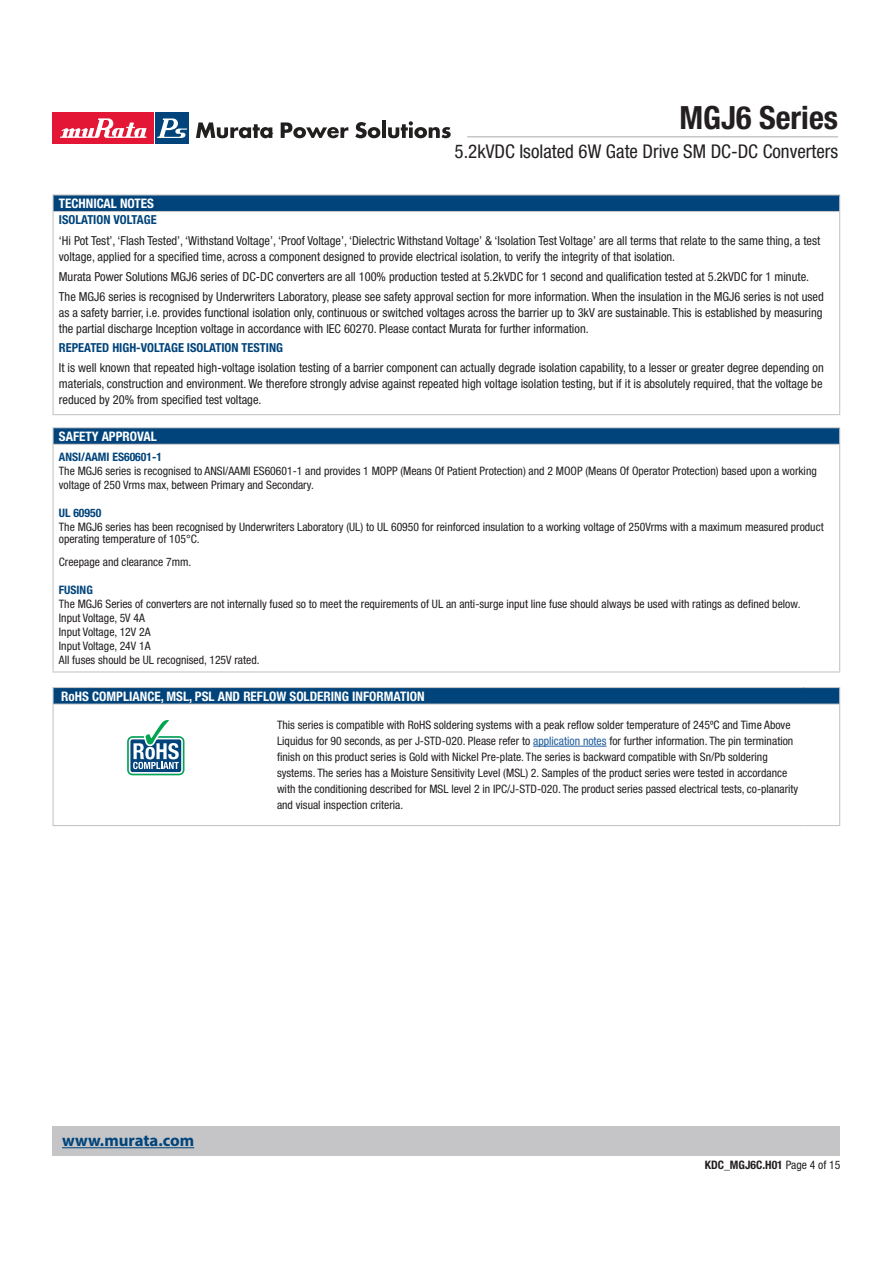
<style>
.page{position:relative;width:893px;height:1263px;background:#fff}
.page>*{position:absolute;margin:0;border:0;box-sizing:border-box;transform-origin:0 0}
.t1{font:700 condensed 32.1px "Helvetica Neue LT Std";color:#231f20}
.t2{font:condensed 18.9px "Helvetica Neue LT Std";color:#231f20}
.t3{font:700 16.8px "Myriad Pro";color:#00447b}
.t4{font:700 condensed 13.2px "Helvetica Neue LT Std";color:#fff}
.t5{font:condensed 12.45px/16px "Helvetica Neue LT Std";color:#231f20}
.t6{font:700 condensed 12.45px "Helvetica Neue LT Std";color:#00447b}
.t7{font:condensed 11.7px/14px "Helvetica Neue LT Std";color:#231f20}
.t8{font:700 condensed 11.7px "Helvetica Neue LT Std";color:#00447b}
.t9{font:700 condensed 11.7px "Helvetica Neue LT Std";color:#231f20}
.s1{color:#205d9d}
.s2{font-weight:400}
</style>
<div class="page">
<div style="left:53px;top:1127px;width:787px;height:29px;background:#c5c5c7"></div>
<div style="left:53px;top:113px;width:101px;height:31px;background:#e31735"></div>
<svg style="left:60px;top:118px;width:86px;height:20px"></svg>
<div style="left:155px;top:113px;width:34px;height:31px;background:#00447b"></div>
<svg style="left:157px;top:118px;width:30px;height:20px"></svg>
<svg style="left:196px;top:122px;width:77px;height:16px"></svg>
<svg style="left:281px;top:122px;width:67px;height:16px"></svg>
<svg style="left:355px;top:122px;width:25px;height:16px"></svg>
<hr style="left:382px;top:121px;width:4px;height:17px;background:#221f1f">
<svg style="left:388px;top:121px;width:63px;height:17px"></svg>
<hr style="left:467px;top:136px;width:371px;height:2px;background:#c5c5c7">
<hr style="left:62px;top:1147px;width:132px;height:1px;background:#00447b">
<div style="left:53px;top:195px;width:787px;height:17px;background:#00447b"></div>
<hr style="left:53px;top:212px;width:1px;height:202px;background:#c5c5c7">
<hr style="left:839px;top:212px;width:1px;height:202px;background:#c5c5c7">
<hr style="left:53px;top:414px;width:787px;height:1px;background:#c5c5c7">
<hr style="left:53px;top:194px;width:787px;height:2px;background:#c5c5c7">
<svg style="left:53px;top:196px;width:1px;height:15px"></svg>
<svg style="left:839px;top:196px;width:1px;height:15px"></svg>
<hr style="left:53px;top:211px;width:787px;height:1px;background:#c5c5c7">
<div style="left:53px;top:428px;width:787px;height:16px;background:#00447b"></div>
<hr style="left:53px;top:427px;width:787px;height:1px;background:#c5c5c7">
<svg style="left:53px;top:428px;width:1px;height:16px"></svg>
<svg style="left:839px;top:428px;width:1px;height:16px"></svg>
<hr style="left:53px;top:444px;width:787px;height:1px;background:#c5c5c7">
<hr style="left:53px;top:445px;width:1px;height:226px;background:#c5c5c7">
<hr style="left:839px;top:445px;width:1px;height:226px;background:#c5c5c7">
<hr style="left:53px;top:671px;width:787px;height:2px;background:#c5c5c7">
<div style="left:53px;top:688px;width:787px;height:16px;background:#00447b"></div>
<hr style="left:53px;top:687px;width:36px;height:1px;background:#c5c5c7">
<svg style="left:53px;top:688px;width:1px;height:16px"></svg>
<hr style="left:89px;top:687px;width:714px;height:1px;background:#c5c5c7">
<hr style="left:803px;top:687px;width:37px;height:1px;background:#c5c5c7">
<svg style="left:839px;top:688px;width:1px;height:16px"></svg>
<hr style="left:53px;top:704px;width:1px;height:121px;background:#c5c5c7">
<hr style="left:839px;top:704px;width:1px;height:121px;background:#c5c5c7">
<hr style="left:53px;top:825px;width:36px;height:1px;background:#c5c5c7">
<hr style="left:89px;top:825px;width:714px;height:1px;background:#c5c5c7">
<hr style="left:803px;top:825px;width:37px;height:1px;background:#c5c5c7">
<hr style="left:54px;top:704px;width:35px;height:1px;background:#c5c5c7">
<hr style="left:89px;top:704px;width:714px;height:1px;background:#c5c5c7">
<hr style="left:803px;top:704px;width:36px;height:1px;background:#c5c5c7">
<hr style="left:533px;top:746px;width:73px;height:1px;background:#205d9d">
<div style="left:127px;top:736px;width:57px;height:39px;border:2px solid #00a550;border-radius:5px"></div>
<div style="left:130px;top:739px;width:52px;height:34px;background:#00447b;border-radius:3px"></div>
<div style="left:129px;top:738px;width:54px;height:36px;border:2px solid #fff;border-radius:3px"></div>
<svg style="left:133px;top:719px;width:46px;height:50px"></svg>
<h1 class="t1" style="left:679px;top:106px;width:160px">MGJ6 Series</h1>
<h2 class="t2" style="left:455px;top:145px;width:385px">5.2kVDC Isolated 6W Gate Drive SM DC-DC Converters</h2>
<p class="t4" style="left:59px;top:198px;width:97px">TECHNICAL NOTES</p>
<p class="t6" style="left:59px;top:215px;width:99px">ISOLATION VOLTAGE</p>
<p class="t5" style="left:59px;top:233px;width:763px">‘Hi Pot Test’, ‘Flash Tested’, ‘Withstand Voltage’, ‘Proof Voltage’, ‘Dielectric Withstand Voltage’ &amp; ‘Isolation Test Voltage’ are all terms that relate to the same thing, a test voltage, applied for a specified time, across a component designed to provide electrical isolation, to verify the integrity of that isolation.</p>
<p class="t5" style="left:59px;top:267px;width:766px;line-height:20.1px">Murata Power Solutions MGJ6 series of DC-DC converters are all 100% production tested at 5.2kVDC for 1 second and qualification tested at 5.2kVDC for 1 minute.<br>The MGJ6 series is recognised by Underwriters Laboratory, please see safety approval section for more information. When the insulation in the MGJ6 series is not used</p>
<p class="t5" style="left:59px;top:306px;width:765px">as a safety barrier, i.e. provides functional isolation only, continuous or switched voltages across the barrier up to 3kV are sustainable. This is established by measuring the partial discharge Inception voltage in accordance with IEC 60270. Please contact Murata for further information.</p>
<p class="t6" style="left:59px;top:343px;width:226px">REPEATED HIGH-VOLTAGE ISOLATION TESTING</p>
<p class="t5" style="left:59px;top:361px;width:766px;text-align:justify">It is well known that repeated high-voltage isolation testing of a barrier component can actually degrade isolation capability, to a lesser or greater degree depending on materials, construction and environment. We therefore strongly advise against repeated high voltage isolation testing, but if it is absolutely required, that the voltage be reduced by 20% from specified test voltage.</p>
<p class="t4" style="left:59px;top:431px;width:99px">SAFETY APPROVAL</p>
<p class="t8" style="left:59px;top:452px;width:105px">ANSI/AAMI ES60601-1</p>
<p class="t7" style="left:59px;top:465px;width:759px">The MGJ6 series is recognised to ANSI/AAMI ES60601-1 and provides 1 MOPP (Means Of Patient Protection) and 2 MOOP (Means Of Operator Protection) based upon a working voltage of 250 Vrms max, between Primary and Secondary.</p>
<p class="t8" style="left:59px;top:508px;width:44px">UL 60950</p>
<p class="t7" style="left:59px;top:522px;width:766px;line-height:11.7px">The MGJ6 series has been recognised by Underwriters Laboratory (UL) to UL 60950 for reinforced insulation to a working voltage of 250Vrms with a maximum measured product operating temperature of 105°C.</p>
<p class="t7" style="left:59px;top:556px;width:134px">Creepage and clearance 7mm.</p>
<p class="t8" style="left:59px;top:585px;width:35px">FUSING</p>
<p class="t7" style="left:59px;top:598px;width:743px">The MGJ6 Series of converters are not internally fused so to meet the requirements of UL an anti-surge input line fuse should always be used with ratings as defined below.<br>Input Voltage, 5V 4A<br>Input Voltage, 12V 2A<br>Input Voltage, 24V 1A<br>All fuses should be UL recognised, 125V rated.</p>
<p class="t4" style="left:61px;top:691px;width:365px">RoHS COMPLIANCE, MSL, PSL AND REFLOW SOLDERING INFORMATION</p>
<p class="t7" style="left:277px;top:718px;width:523px;line-height:16px">This series is compatible with RoHS soldering systems with a peak reflow solder temperature of 245ºC and Time Above Liquidus for 90 seconds, as per J-STD-020. Please refer to <span class="s1">application notes</span> for further information. The pin termination finish on this product series is Gold with Nickel Pre-plate. The series is backward compatible with Sn/Pb soldering systems. The series has a Moisture Sensitivity Level (MSL) 2. Samples of the product series were tested in accordance with the conditioning described for MSL level 2 in IPC/J-STD-020. The product series passed electrical tests, co-planarity and visual inspection criteria.</p>
<h3 class="t3" style="left:62px;top:1130px;width:134px">www.murata.com</h3>
<p class="t9" style="left:705px;top:1161px;width:137px">KDC_MGJ6C.H01 <span class="s2">Page 4 of 15</span></p>
</div>
